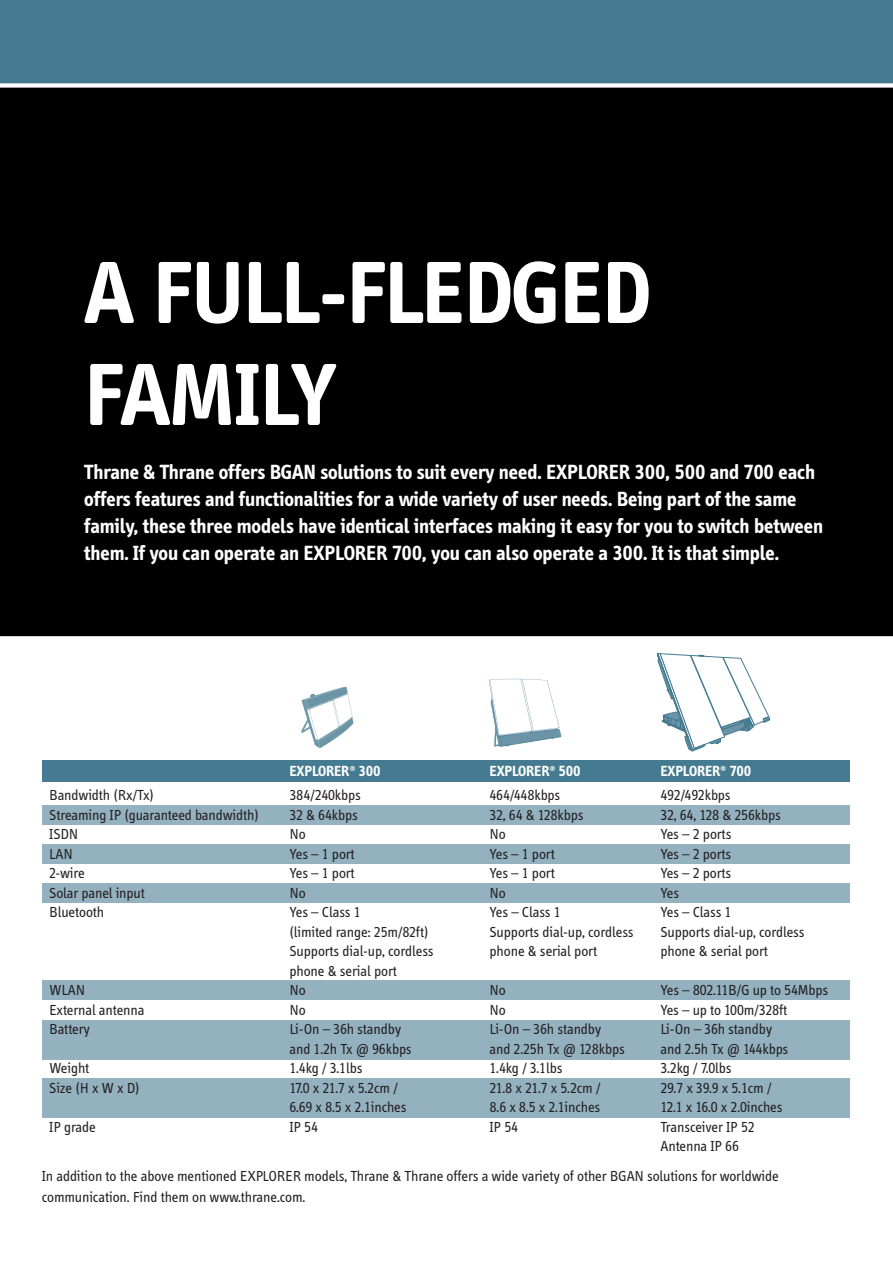
<style>
.page{position:relative;width:893px;height:1263px;background:#fff}
.page>*{position:absolute;margin:0;border:0;box-sizing:border-box;transform-origin:0 0}
.t1{font:700 90px/102px "Info";color:#fff}
.t2{font:700 21px/27px "Info";color:#fff}
.t3{font:15px/19.5px "Info";color:#231f20}
.t4{font:700 15px "Info";color:#fff}
</style>
<div class="page">
<div style="left:0;top:88px;width:893px;height:548px;background:#000"></div>
<div style="left:0;top:0;width:893px;height:85px;background:#457b90"></div>
<div style="left:0;top:83px;width:893px;height:5px;background:#fff"></div>
<div style="left:42px;top:760px;width:808px;height:22px;background:#457b90"></div>
<div style="left:42px;top:806px;width:808px;height:19px;background:#94b1c0"></div>
<div style="left:42px;top:845px;width:808px;height:19px;background:#94b1c0"></div>
<div style="left:42px;top:884px;width:808px;height:19px;background:#94b1c0"></div>
<div style="left:42px;top:980px;width:808px;height:19px;background:#94b1c0"></div>
<div style="left:42px;top:1020px;width:808px;height:39px;background:#94b1c0"></div>
<div style="left:42px;top:1079px;width:808px;height:39px;background:#94b1c0"></div>
<svg style="left:0;top:636px;width:893px;height:1px"></svg>
<svg style="left:657px;top:653px;width:114px;height:99px"></svg>
<svg style="left:489px;top:679px;width:72px;height:68px"></svg>
<svg style="left:301px;top:687px;width:53px;height:61px"></svg>
<h1 class="t1" style="left:84px;top:248px;width:567px">A FULL-FLEDGED<br>FAMILY</h1>
<p class="t2" style="left:84px;top:460px;width:740px">Thrane &amp; Thrane offers BGAN solutions to suit every need. EXPLORER 300, 500 and 700 each offers features and functionalities for a wide variety of user needs. Being part of the same family, these three models have identical interfaces making it easy for you to switch between them. If you can operate an EXPLORER 700, you can also operate a 300. It is that simple.</p>
<p class="t4" style="left:289px;top:765px;width:92px">EXPLORER<sup>®</sup> 300</p>
<p class="t4" style="left:490px;top:765px;width:92px">EXPLORER<sup>®</sup> 500</p>
<p class="t4" style="left:660px;top:765px;width:92px">EXPLORER<sup>®</sup> 700</p>
<p class="t3" style="left:49px;top:786px;width:106px">Bandwidth (Rx/Tx)</p>
<p class="t3" style="left:290px;top:786px;width:73px">384/240kbps</p>
<p class="t3" style="left:489px;top:786px;width:72px">464/448kbps</p>
<p class="t3" style="left:660px;top:786px;width:72px">492/492kbps</p>
<p class="t3" style="left:49px;top:806px;width:211px">Streaming IP (guaranteed bandwidth)</p>
<p class="t3" style="left:290px;top:806px;width:70px">32 &amp; 64kbps</p>
<p class="t3" style="left:490px;top:806px;width:95px">32, 64 &amp; 128kbps</p>
<p class="t3" style="left:660px;top:806px;width:122px">32, 64, 128 &amp; 256kbps</p>
<p class="t3" style="left:49px;top:825px;width:31px">ISDN</p>
<p class="t3" style="left:289px;top:825px;width:18px">No</p>
<p class="t3" style="left:490px;top:825px;width:18px">No</p>
<p class="t3" style="left:660px;top:825px;width:72px">Yes – 2 ports</p>
<p class="t3" style="left:49px;top:845px;width:25px">LAN</p>
<p class="t3" style="left:289px;top:845px;width:67px">Yes – 1 port</p>
<p class="t3" style="left:489px;top:845px;width:67px">Yes – 1 port</p>
<p class="t3" style="left:660px;top:845px;width:72px">Yes – 2 ports</p>
<p class="t3" style="left:49px;top:864px;width:37px">2-wire</p>
<p class="t3" style="left:289px;top:864px;width:67px">Yes – 1 port</p>
<p class="t3" style="left:489px;top:864px;width:67px">Yes – 1 port</p>
<p class="t3" style="left:660px;top:864px;width:72px">Yes – 2 ports</p>
<p class="t3" style="left:49px;top:884px;width:97px">Solar panel input</p>
<p class="t3" style="left:289px;top:884px;width:18px">No</p>
<p class="t3" style="left:490px;top:884px;width:18px">No</p>
<p class="t3" style="left:660px;top:884px;width:20px">Yes</p>
<p class="t3" style="left:49px;top:903px;width:56px">Bluetooth</p>
<p class="t3" style="left:290px;top:903px;width:72px">Yes – Class 1</p>
<p class="t3" style="left:490px;top:903px;width:72px">Yes – Class 1</p>
<p class="t3" style="left:660px;top:903px;width:72px">Yes – Class 1</p>
<p class="t3" style="left:289px;top:923px;width:140px">(limited range: 25m/82ft)</p>
<p class="t3" style="left:489px;top:923px;width:145px">Supports dial-up, cordless</p>
<p class="t3" style="left:660px;top:923px;width:145px">Supports dial-up, cordless</p>
<p class="t3" style="left:289px;top:942px;width:146px">Supports dial-up, cordless</p>
<p class="t3" style="left:490px;top:942px;width:109px">phone &amp; serial port</p>
<p class="t3" style="left:660px;top:942px;width:109px">phone &amp; serial port</p>
<p class="t3" style="left:289px;top:962px;width:109px">phone &amp; serial port</p>
<p class="t3" style="left:49px;top:981px;width:37px">WLAN</p>
<p class="t3" style="left:289px;top:981px;width:18px">No</p>
<p class="t3" style="left:490px;top:981px;width:18px">No</p>
<p class="t3" style="left:660px;top:981px;width:169px">Yes – 802.11B/G up to 54Mbps</p>
<p class="t3" style="left:49px;top:1001px;width:97px">External antenna</p>
<p class="t3" style="left:289px;top:1001px;width:18px">No</p>
<p class="t3" style="left:489px;top:1001px;width:18px">No</p>
<p class="t3" style="left:660px;top:1001px;width:128px">Yes – up to 100m/328ft</p>
<p class="t3" style="left:49px;top:1020px;width:42px">Battery</p>
<p class="t3" style="left:289px;top:1020px;width:113px">Li-On – 36h standby</p>
<p class="t3" style="left:490px;top:1020px;width:113px">Li-On – 36h standby</p>
<p class="t3" style="left:660px;top:1020px;width:113px">Li-On – 36h standby</p>
<p class="t3" style="left:289px;top:1040px;width:124px">and 1.2h Tx @ 96kbps</p>
<p class="t3" style="left:490px;top:1040px;width:137px">and 2.25h Tx @ 128kbps</p>
<p class="t3" style="left:660px;top:1040px;width:129px">and 2.5h Tx @ 144kbps</p>
<p class="t3" style="left:49px;top:1059px;width:41px">Weight</p>
<p class="t3" style="left:289px;top:1059px;width:74px">1.4kg / 3.1lbs</p>
<p class="t3" style="left:490px;top:1059px;width:74px">1.4kg / 3.1lbs</p>
<p class="t3" style="left:660px;top:1059px;width:73px">3.2kg / 7.0lbs</p>
<p class="t3" style="left:49px;top:1079px;width:92px">Size (H x W x D)</p>
<p class="t3" style="left:289px;top:1079px;width:110px">17.0 x 21.7 x 5.2cm /</p>
<p class="t3" style="left:489px;top:1079px;width:112px">21.8 x 21.7 x 5.2cm /</p>
<p class="t3" style="left:660px;top:1079px;width:113px">29.7 x 39.9 x 5.1cm /</p>
<p class="t3" style="left:289px;top:1098px;width:119px">6.69 x 8.5 x 2.1inches</p>
<p class="t3" style="left:490px;top:1098px;width:112px">8.6 x 8.5 x 2.1inches</p>
<p class="t3" style="left:660px;top:1098px;width:124px">12.1 x 16.0 x 2.0inches</p>
<p class="t3" style="left:49px;top:1118px;width:48px">IP grade</p>
<p class="t3" style="left:289px;top:1118px;width:30px">IP 54</p>
<p class="t3" style="left:490px;top:1118px;width:30px">IP 54</p>
<p class="t3" style="left:660px;top:1118px;width:96px">Transceiver IP 52<br>Antenna IP 66</p>
<p class="t3" style="left:42px;top:1166px;width:738px;line-height:21px">In addition to the above mentioned EXPLORER models, Thrane &amp; Thrane offers a wide variety of other BGAN solutions for worldwide communication. Find them on www.thrane.com.</p>
</div>
